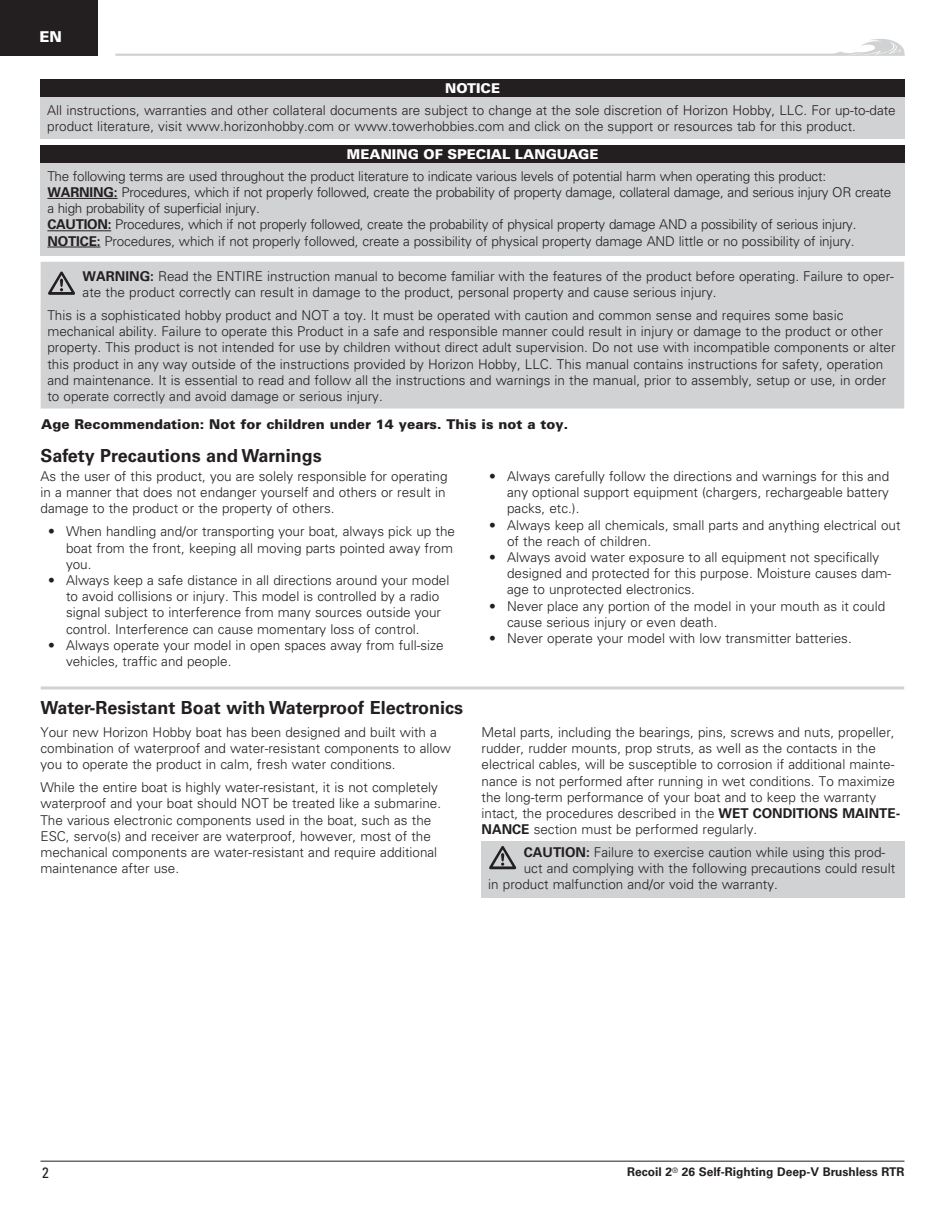
<style>
.page{position:relative;width:945px;height:1215px;background:#fff}
.page>*{position:absolute;margin:0;border:0;box-sizing:border-box;transform-origin:0 0}
.Header_block{font:700 18px "Univers LT Std";color:#231f20}
.t1{font:900 15px "Univers LT Std";color:#fff}
.t2{font:condensed 15px "Univers LT Std";color:#231f20}
.Body_Text__Body{font:300 13.5px/16.2px "Univers LT Std";color:#231f20}
.Body_Text__Body-2{font:300 13.5px/16.2px "Univers LT Std";letter-spacing:-.02em;color:#231f20}
.Body_Text_NI{font:900 13.5px "Univers LT Std";color:#231f20}
.Table_Header{font:900 13.5px "Univers LT Std";color:#fff}
.t3{font:700 12px "Univers LT Std";color:#231f20}
.s1{font-weight:700}
</style>
<div class="page">
<hr style="left:40px;top:1161px;width:864px;height:1px;background:#231f20">
<svg style="left:115px;top:39px;width:790px;height:17px"></svg>
<div style="left:482px;top:842px;width:423px;height:56px;background:#d1d2d4"></div>
<div style="left:40px;top:79px;width:865px;height:60px;background:#d1d2d4"></div>
<div style="left:41px;top:145px;width:864px;height:111px;background:#d1d2d4"></div>
<div style="left:41px;top:262px;width:863px;height:147px;background:#d1d2d4"></div>
<div style="left:40px;top:79px;width:865px;height:18px;background:#231f20"></div>
<hr style="left:47px;top:198px;width:71px;height:1px;background:#231f20">
<hr style="left:47px;top:230px;width:64px;height:1px;background:#231f20">
<hr style="left:47px;top:247px;width:53px;height:1px;background:#231f20">
<div style="left:41px;top:145px;width:864px;height:18px;background:#231f20"></div>
<hr style="left:41px;top:686px;width:863px;height:3px;background:#d1d2d4">
<svg style="left:48px;top:272px;width:27px;height:23px"></svg>
<svg style="left:489px;top:846px;width:27px;height:23px"></svg>
<div style="left:0;top:0;width:97px;height:56px;background:#231f20"></div>
<p class="t1" style="left:40px;top:27px;width:24px">EN</p>
<p class="Table_Header" style="left:445px;top:79px;width:56px">NOTICE</p>
<p class="Body_Text__Body" style="left:47px;top:102px;width:850px">All instructions, warranties and other collateral documents are subject to change at the sole discretion of Horizon Hobby, LLC. For up-to-date product literature, visit www.horizonhobby.com or www.towerhobbies.com and click on the support or resources tab for this product.</p>
<p class="Body_Text__Body-2" style="left:47px;top:168px;width:780px">The following terms are used throughout the product literature to indicate various levels of potential harm when operating this product:</p>
<p class="Body_Text__Body-2" style="left:47px;top:184px;width:845px"><span class="s1">WARNING:</span> Procedures, which if not properly followed, create the probability of property damage, collateral damage, and serious injury OR create a high probability of superficial injury.</p>
<p class="Body_Text__Body-2" style="left:47px;top:217px;width:811px"><span class="s1">CAUTION:</span> Procedures, which if not properly followed, create the probability of physical property damage AND a possibility of serious injury.</p>
<p class="Body_Text__Body" style="left:47px;top:233px;width:809px"><span class="s1">NOTICE:</span> Procedures, which if not properly followed, create a possibility of physical property damage AND little or no possibility of injury.</p>
<p class="Table_Header" style="left:347px;top:146px;width:253px">MEANING OF SPECIAL LANGUAGE</p>
<p class="Body_Text__Body" style="left:83px;top:268px;width:813px"><span class="s1">WARNING:</span> Read the ENTIRE instruction manual to become familiar with the features of the product before operating. Failure to oper&shy;ate the product correctly can result in damage to the product, personal property and cause serious injury.</p>
<p class="Body_Text__Body" style="left:47px;top:307px;width:850px">This is a sophisticated hobby product and NOT a toy. It must be operated with caution and common sense and requires some basic mechanical ability. Failure to operate this Product in a safe and responsible manner could result in injury or damage to the product or other property. This product is not intended for use by children without direct adult supervision. Do not use with incompatible components or alter this product in any way outside of the instructions provided by Horizon Hobby, LLC. This manual contains instructions for safety, operation and maintenance. It is essential to read and follow all the instructions and warnings in the manual, prior to assembly, setup or use, in order to operate correctly and avoid damage or serious injury.</p>
<p class="Body_Text_NI" style="left:41px;top:416px;width:529px">Age Recommendation: Not for children under 14 years. This is not a toy.</p>
<p class="Header_block" style="left:40px;top:445px;width:283px">Safety Precautions and Warnings</p>
<p class="Body_Text__Body" style="left:40px;top:468px;width:409px">As the user of this product, you are solely responsible for operating in a manner that does not endanger yourself and others or result in damage to the product or the property of others.</p>
<p class="Body_Text__Body" style="left:66px;top:523px;width:391px;text-indent:-18px">• When handling and/or transporting your boat, always pick up the boat from the front, keeping all moving parts pointed away from you.</p>
<p class="Body_Text__Body" style="left:66px;top:572px;width:385px;text-indent:-18px">• Always keep a safe distance in all directions around your model to avoid collisions or injury. This model is controlled by a radio signal subject to interference from many sources outside your control. Interference can cause momentary loss of control.</p>
<p class="Body_Text__Body" style="left:66px;top:637px;width:379px;text-indent:-18px">• Always operate your model in open spaces away from full-size vehicles, traffic and people.</p>
<p class="Header_block" style="left:41px;top:697px;width:424px">Water-Resistant Boat with Waterproof Electronics</p>
<p class="Body_Text__Body" style="left:40px;top:724px;width:412px">Your new Horizon Hobby boat has been designed and built with a combination of waterproof and water-resistant components to allow you to operate the product in calm, fresh water conditions.</p>
<p class="Body_Text__Body" style="left:40px;top:779px;width:402px">While the entire boat is highly water-resistant, it is not completely waterproof and your boat should NOT be treated like a submarine.<br>The various electronic components used in the boat, such as the ESC, servo(s) and receiver are waterproof, however, most of the mechanical components are water-resistant and require additional maintenance after use.</p>
<p class="Body_Text__Body" style="left:507px;top:468px;width:384px;text-align:justify;text-indent:-18px">• Always carefully follow the directions and warnings for this and any optional support equipment (chargers, rechargeable battery packs, etc.).</p>
<p class="Body_Text__Body" style="left:507px;top:517px;width:395px;text-indent:-18px">• Always keep all chemicals, small parts and anything electrical out of the reach of children.</p>
<p class="Body_Text__Body" style="left:507px;top:549px;width:386px;text-indent:-18px">• Always avoid water exposure to all equipment not specifically designed and protected for this purpose. Moisture causes dam&shy;age to unprotected electronics.</p>
<p class="Body_Text__Body" style="left:507px;top:598px;width:380px;text-indent:-18px">• Never place any portion of the model in your mouth as it could cause serious injury or even death.</p>
<p class="Body_Text__Body" style="left:489px;top:630px;width:364px">• Never operate your model with low transmitter batteries.</p>
<p class="Body_Text__Body" style="left:482px;top:724px;width:420px">Metal parts, including the bearings, pins, screws and nuts, propeller, rudder, rudder mounts, prop struts, as well as the contacts in the electrical cables, will be susceptible to corrosion if additional mainte&shy;nance is not performed after running in wet conditions. To maximize the long-term performance of your boat and to keep the warranty intact, the procedures described in the <span class="s1">WET CONDITIONS MAINTE-NANCE</span> section must be performed regularly.</p>
<p class="Body_Text__Body" style="left:524px;top:844px;width:363px"><span class="s1">CAUTION:</span> Failure to exercise caution while using this prod-</p>
<p class="Body_Text__Body" style="left:524px;top:860px;width:373px">uct and complying with the following precautions could result</p>
<p class="Body_Text__Body" style="left:488px;top:877px;width:291px">in product malfunction and/or void the warranty.</p>
<p class="t2" style="left:42px;top:1163px;width:8px">2</p>
<p class="t3" style="left:627px;top:1165px;width:279px">Recoil 2<sup>®</sup> 26 Self-Righting Deep-V Brushless RTR</p>
</div>
